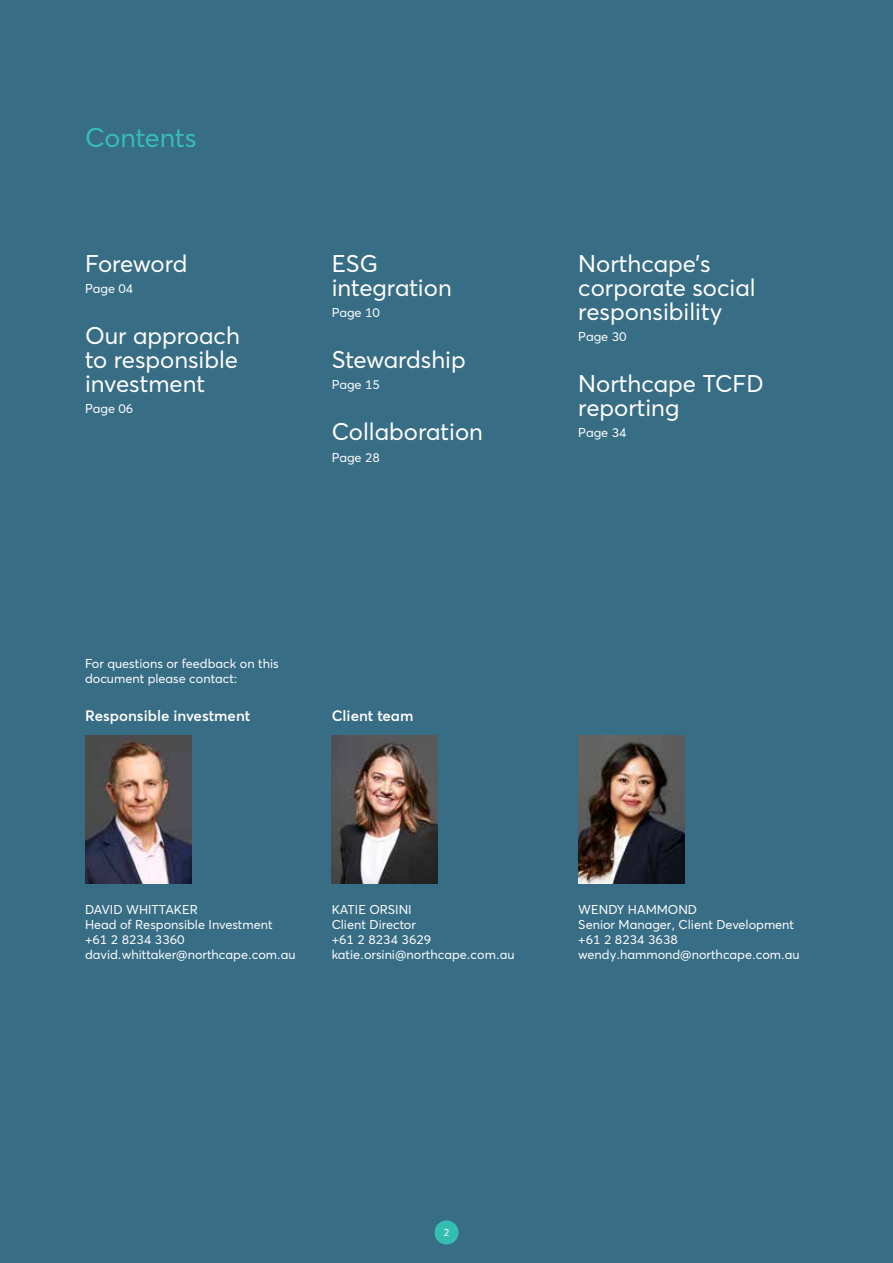
<style>
.page{position:relative;width:893px;height:1263px;background:#386d86}
.page>*{position:absolute;margin:0;border:0;box-sizing:border-box;transform-origin:0 0}
.t1{font:26.85px "Averta";color:#36bdb2}
.t2{font:23.85px/23.9px "Averta";color:#fff}
.t3{font:600 15px "Averta";color:#fff}
.t4{font:12.75px/15px "Averta";color:#fff}
.t5{font:10.5px "Averta";color:#fff}
</style>
<div class="page">
<img style="left:85px;top:735px;width:106px;height:149px">
<img style="left:578px;top:735px;width:107px;height:149px">
<img style="left:332px;top:735px;width:106px;height:149px">
<div style="left:434px;top:1220px;width:24px;height:24px;background:#36bdb2;border-radius:50%"></div>
<h1 class="t1" style="left:85px;top:119px;width:113px">Contents</h1>
<h2 class="t2" style="left:85px;top:251px;width:104px">Foreword</h2>
<p class="t4" style="left:85px;top:281px;width:50px">Page 04</p>
<h2 class="t2" style="left:85px;top:323px;width:156px;text-align:justify">Our approach to responsible investment</h2>
<p class="t4" style="left:85px;top:401px;width:50px">Page 06</p>
<h2 class="t2" style="left:332px;top:251px;width:122px">ESG integration</h2>
<p class="t4" style="left:332px;top:305px;width:50px">Page 10</p>
<h2 class="t2" style="left:332px;top:347px;width:136px">Stewardship</h2>
<p class="t4" style="left:332px;top:377px;width:50px">Page 15</p>
<h2 class="t2" style="left:332px;top:419px;width:153px">Collaboration</h2>
<p class="t4" style="left:332px;top:449px;width:50px">Page 28</p>
<p class="t4" style="left:85px;top:656px;width:195px">For questions or feedback on this document please contact:</p>
<p class="t3" style="left:85px;top:705px;width:167px">Responsible investment</p>
<p class="t3" style="left:332px;top:705px;width:83px">Client team</p>
<h2 class="t2" style="left:578px;top:251px;width:179px">Northcape’s corporate social responsibility</h2>
<p class="t4" style="left:578px;top:329px;width:50px">Page 30</p>
<h2 class="t2" style="left:578px;top:371px;width:187px">Northcape TCFD reporting</h2>
<p class="t4" style="left:578px;top:425px;width:50px">Page 34</p>
<p class="t4" style="left:85px;top:902px;width:212px">DAVID WHITTAKER<br>Head of Responsible Investment +61 2 8234 3360 david.whittaker@northcape.com.au</p>
<p class="t4" style="left:332px;top:902px;width:184px">KATIE ORSINI<br>Client Director<br>+61 2 8234 3629 katie.orsini@northcape.com.au</p>
<p class="t4" style="left:578px;top:902px;width:223px">WENDY HAMMOND<br>Senior Manager, Client Development +61 2 8234 3638 wendy.hammond@northcape.com.au</p>
<p class="t5" style="left:444px;top:1225px;width:7px">2</p>
</div>
